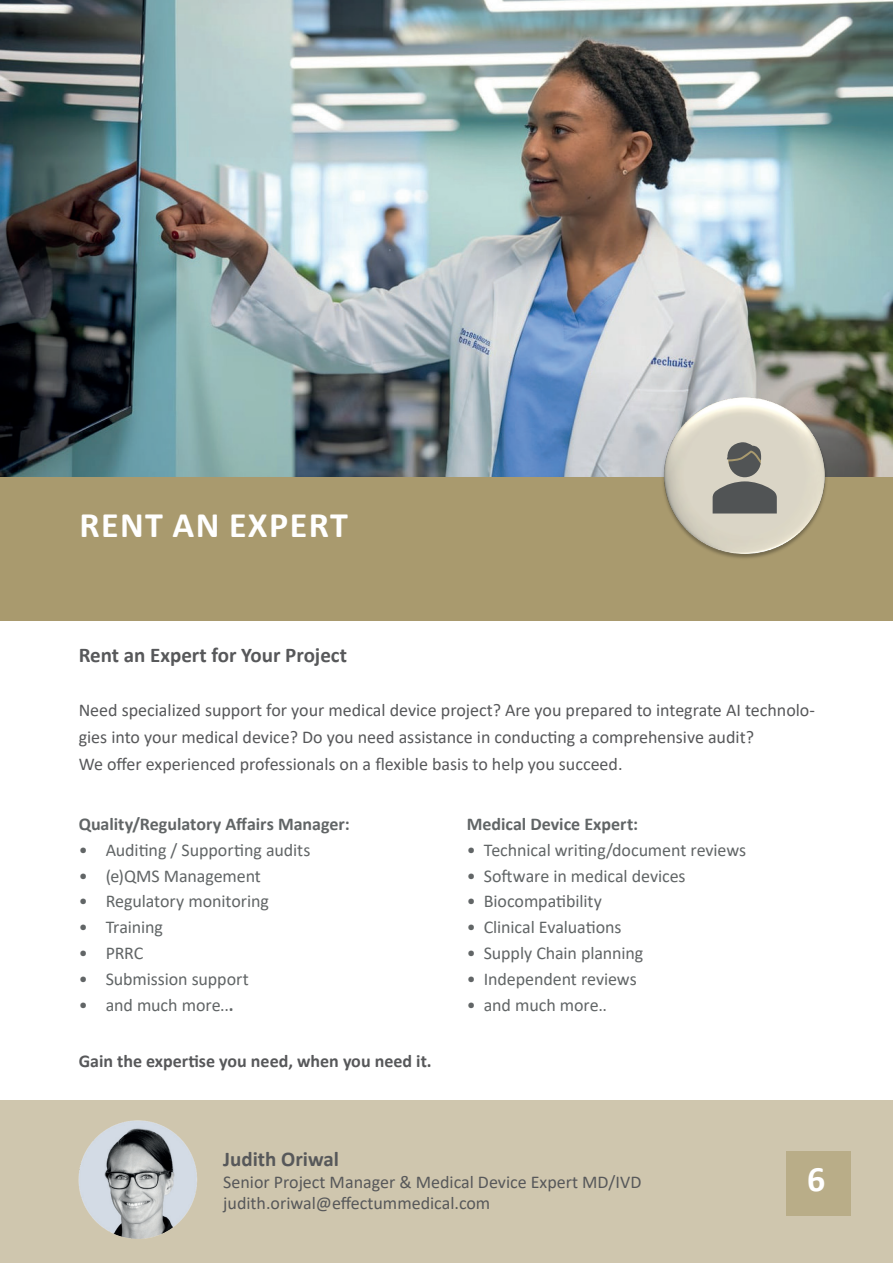
<style>
.page{position:relative;width:893px;height:1263px;background:#fff}
.page>*{position:absolute;margin:0;border:0;box-sizing:border-box;transform-origin:0 0}
.t1{font:700 36px "Calibri";letter-spacing:.04em;color:#fff}
.t2{font:700 21px "Calibri";color:#57585a}
.t3{font:18px/27px "Calibri";color:#57585a}
.t4{font:18px "Calibri";letter-spacing:-.005em;color:#616566}
.t5{font:700 18px "Calibri";color:#616566}
.t6{font:700 18px "Calibri";color:#57585a}
.s1{font-weight:700}
</style>
<div class="page">
<div style="left:0;top:1100px;width:893px;height:163px;background:#cfc6ae"></div>
<div style="left:0;top:476px;width:893px;height:145px;background:#a99a6e"></div>
<img style="left:0;top:0;width:893px;height:476px">
<img style="left:79px;top:1120px;width:118px;height:119px">
<div style="left:786px;top:1151px;width:64px;height:65px;background:#b9ad88"></div>
<img style="left:659px;top:396px;width:170px;height:162px">
<svg style="left:713px;top:442px;width:64px;height:71px;background:#8a8983"></svg>
<h1 class="t1" style="left:79px;top:500px;width:270px">RENT AN EXPERT</h1>
<p class="t2" style="left:79px;top:640px;width:270px">Rent an Expert for Your Project</p>
<p class="t3" style="left:79px;top:696px;width:738px">Need specialized support for your medical device project? Are you prepared to integrate AI technolo&shy;gies into your medical device? Do you need assistance in conducting a comprehensive audit?<br>We offer experienced professionals on a flexible basis to help you succeed.</p>
<p class="t5" style="left:79px;top:811px;width:272px">Quality/Regulatory Affairs Manager:</p>
<p class="t4" style="left:79px;top:837px;width:233px">• Auditing / Supporting audits</p>
<p class="t4" style="left:79px;top:863px;width:184px">• (e)QMS Management</p>
<p class="t4" style="left:79px;top:889px;width:192px">• Regulatory monitoring</p>
<p class="t4" style="left:79px;top:915px;width:86px">• Training</p>
<p class="t4" style="left:79px;top:941px;width:66px">• PRRC</p>
<p class="t4" style="left:79px;top:966px;width:172px">• Submission support</p>
<p class="t4" style="left:79px;top:992px;width:156px">• and much more..<span class="s1">.</span></p>
<p class="t6" style="left:79px;top:1048px;width:355px">Gain the expertise you need, when you need it.</p>
<p class="t5" style="left:467px;top:811px;width:173px">Medical Device Expert:</p>
<p class="t4" style="left:467px;top:837px;width:281px">• Technical writing/document reviews</p>
<p class="t4" style="left:467px;top:863px;width:220px">• Software in medical devices</p>
<p class="t4" style="left:467px;top:889px;width:137px">• Biocompatibility</p>
<p class="t4" style="left:467px;top:915px;width:156px">• Clinical Evaluations</p>
<p class="t4" style="left:467px;top:941px;width:178px">• Supply Chain planning</p>
<p class="t4" style="left:467px;top:966px;width:171px">• Independent reviews</p>
<p class="t4" style="left:467px;top:992px;width:142px">• and much more..</p>
<p class="t2" style="left:223px;top:1144px;width:117px">Judith Oriwal</p>
<p class="t3" style="left:223px;top:1170px;width:420px;line-height:21.6px">Senior Project Manager &amp; Medical Device Expert MD/IVD judith.oriwal@effectummedical.com</p>
<h1 class="t1" style="left:807px;top:1154px;width:20px">6</h1>
</div>
